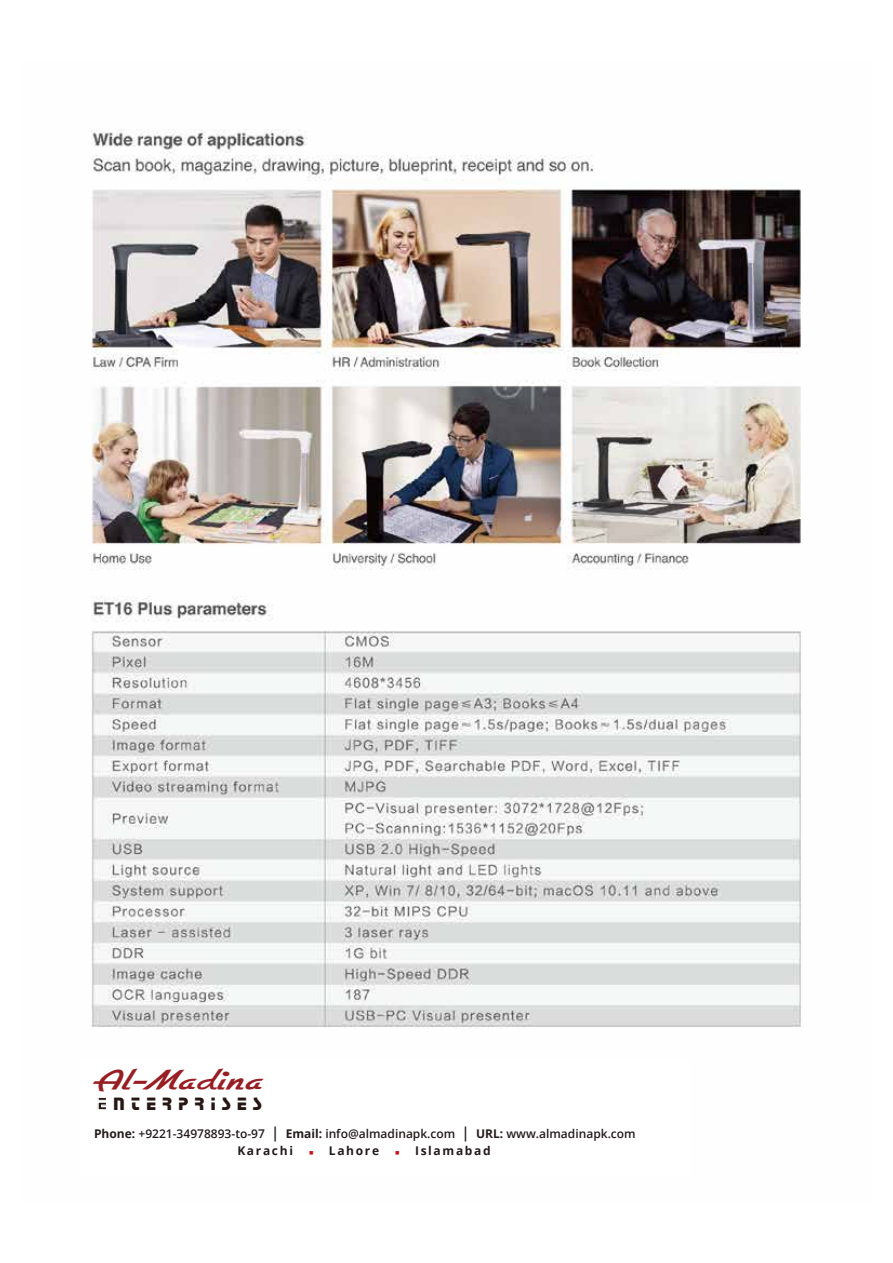
<style>
.page{position:relative;width:893px;height:1263px;background:#fff}
.page>*{position:absolute;margin:0;border:0;box-sizing:border-box;transform-origin:0 0}
.t1{font:32.85px "Gallante Wide";color:#971f24}
.t2{font:18.45px "Stop D";letter-spacing:.345em;color:#261714}
.t3{font:600 12px "Open Sans";color:#231b1c}
.t4{font:700 12px "Open Sans";letter-spacing:.14em;color:#231b1c}
.s1{font-weight:700}
.s2{font-size:15px}
.s3{color:#ca111c}
</style>
<div class="page">
<img style="left:91px;top:129px;width:710px;height:899px">
<h1 class="t1" style="left:93px;top:1064px;width:168px">Al-Madina</h1>
<h2 class="t2" style="left:97px;top:1093px;width:166px">ENTERPRISES</h2>
<p class="t3" style="left:94px;top:1126px;width:543px"><span class="s1">Phone:</span> +9221-34978893-to-97 <span class="s2">|</span> <span class="s1">Email:</span> info@almadinapk.com <span class="s2">|</span> <span class="s1">URL:</span> www.almadinapk.com</p>
<p class="t4" style="left:237px;top:1143px;width:57px">Karachi</p>
<p class="t4" style="left:309px;top:1143px;width:71px"><span class="s3">■</span> Lahore</p>
<p class="t4" style="left:395px;top:1143px;width:97px"><span class="s3">■</span> Islamabad</p>
</div>
